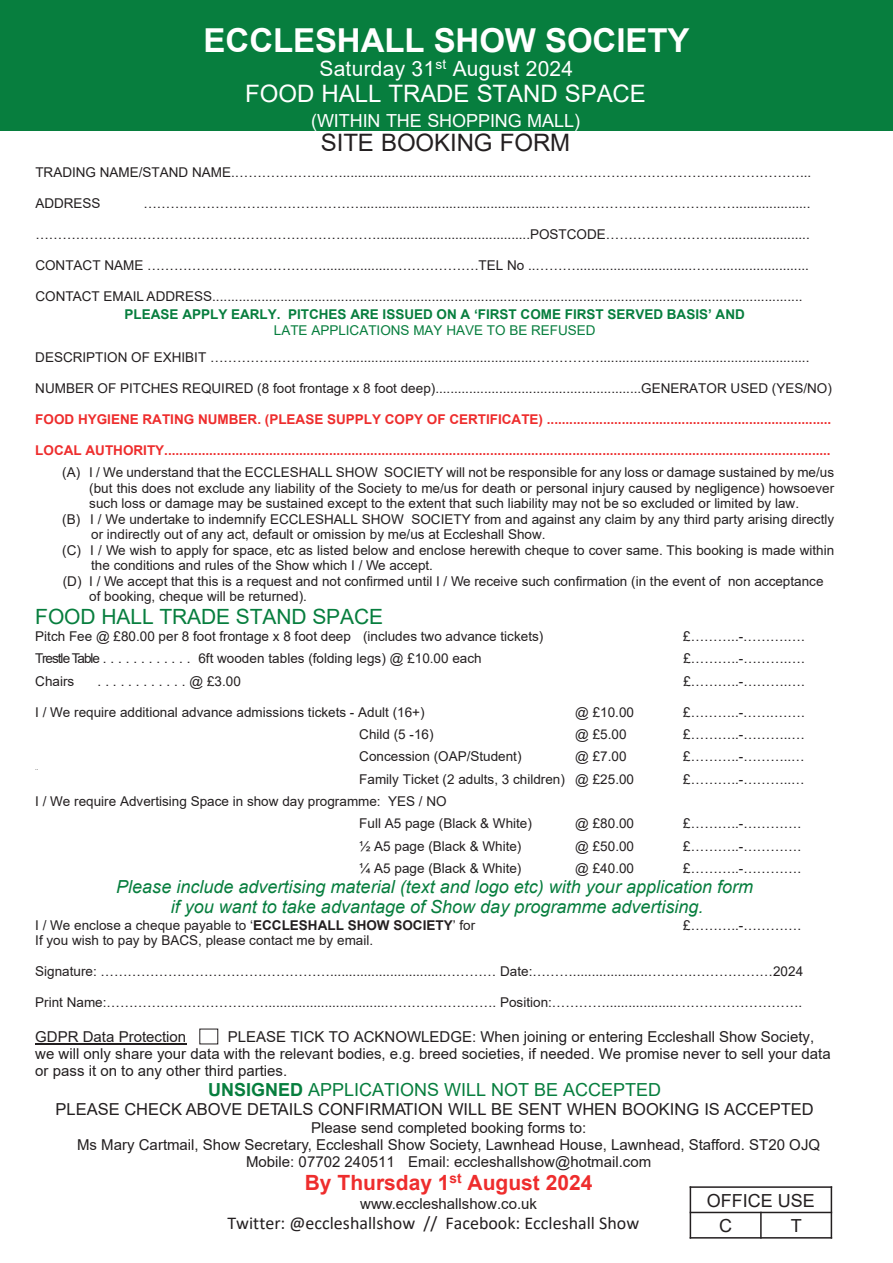
<style>
.page{position:relative;width:893px;height:1263px;background:#fff}
.page>*{position:absolute;margin:0;border:0;box-sizing:border-box;transform-origin:0 0}
.t1{font:700 33px "Arial";letter-spacing:-.005em;color:#fff}
.t2{font:24px "Arial";letter-spacing:-.005em;color:#fff}
.t3{font:24px "Arial";letter-spacing:-.005em;color:#231f20}
.t4{font:21px "Arial";letter-spacing:-.005em;color:#077e3e}
.t5{font:700 21px "Arial";color:#ee2d2d}
.t6{font:21px "Arial";letter-spacing:.015em;color:#fff}
.t7{font:italic 18px/20.7px "Arial";color:#077e3e;text-align:center}
.t8{font:18px "Calibri";color:#231f20}
.t9{font:18px "Arial";color:#077e3e}
.t10{font:18px "Arial";letter-spacing:-.005em;color:#fff}
.t11{font:18px/25.3px "Arial";color:#231f20}
.t12{font:16.5px "Arial";color:#231f20}
.t13{font:15px/17.2px "Arial";color:#231f20}
.t14{font:13.5px/22.4px "Arial";color:#231f20}
.t15{font:700 13.5px "Arial";color:#ee2d2d}
.t16{font:700 13.5px "Arial";color:#077e3e}
.t17{font:13.5px "Arial";color:#077e3e}
.t18{font:6px "Arial";color:#231f20}
.s1{font-weight:700}
</style>
<div class="page">
<div style="left:0;top:1px;width:893px;height:130px;background:#077e3e"></div>
<hr style="left:35px;top:1043px;width:151px;height:1px;background:#231f20">
<hr style="left:690px;top:1186px;width:142px;height:2px;background:#231f20">
<hr style="left:690px;top:1212px;width:142px;height:1px;background:#231f20">
<hr style="left:690px;top:1237px;width:142px;height:1px;background:#231f20">
<hr style="left:690px;top:1186px;width:1px;height:52px;background:#231f20">
<hr style="left:760px;top:1212px;width:2px;height:26px;background:#231f20">
<hr style="left:831px;top:1186px;width:1px;height:52px;background:#231f20">
<h1 class="t1" style="left:204px;top:28px;width:487px">ECCLESHALL SHOW SOCIETY</h1>
<h3 class="t6" style="left:319px;top:61px;width:255px">Saturday 31<sup>st</sup> August 2024</h3>
<h2 class="t2" style="left:245px;top:85px;width:402px">FOOD HALL TRADE STAND SPACE</h2>
<h3 class="t10" style="left:311px;top:113px;width:270px">(WITHIN THE SHOPPING MALL)</h3>
<h2 class="t3" style="left:321px;top:134px;width:251px">SITE BOOKING FORM</h2>
<p class="t14" style="left:35px;top:163px;width:777px">TRADING NAME/STAND NAME.……………………..................................................……………………………………………………...</p>
<p class="t14" style="left:35px;top:193px;width:67px">ADDRESS</p>
<p class="t14" style="left:143px;top:193px;width:669px">…………………………………………..................................................……………………………………....................</p>
<p class="t14" style="left:35px;top:224px;width:776px">………………….……………………………………………….........................................POSTCODE………………………......................</p>
<p class="t14" style="left:35px;top:255px;width:775px">CONTACT NAME …………………………………...................……………….TEL No ..………...............................……........................</p>
<p class="t14" style="left:35px;top:286px;width:769px">CONTACT EMAIL ADDRESS............................................................................................................................................................</p>
<p class="t16" style="left:125px;top:309px;width:622px">PLEASE APPLY EARLY. PITCHES ARE ISSUED ON A ‘FIRST COME FIRST SERVED BASIS’ AND</p>
<p class="t17" style="left:274px;top:325px;width:323px">LATE APPLICATIONS MAY HAVE TO BE REFUSED</p>
<p class="t14" style="left:35px;top:348px;width:776px">DESCRIPTION OF EXHIBIT …………………………..................................................……………........................................................</p>
<p class="t14" style="left:35px;top:378px;width:798px">NUMBER OF PITCHES REQUIRED (8 foot frontage x 8 foot deep).......................................................GENERATOR USED (YES/NO)</p>
<p class="t15" style="left:35px;top:414px;width:798px">FOOD HYGIENE RATING NUMBER. (PLEASE SUPPLY COPY OF CERTIFICATE) ............................................................................</p>
<p class="t15" style="left:35px;top:445px;width:797px">LOCAL AUTHORITY..................................................................................................................................................................................</p>
<p class="t14" style="left:62px;top:463px;width:773px">(A) I / We understand that the ECCLESHALL SHOW SOCIETY will not be responsible for any loss or damage sustained by me/us</p>
<p class="t14" style="left:89px;top:478px;width:746px">(but this does not exclude any liability of the Society to me/us for death or personal injury caused by negligence) howsoever</p>
<p class="t14" style="left:89px;top:494px;width:711px">such loss or damage may be sustained except to the extent that such liability may not be so excluded or limited by law.</p>
<p class="t14" style="left:62px;top:509px;width:773px">(B) I / We undertake to indemnify ECCLESHALL SHOW SOCIETY from and against any claim by any third party arising directly</p>
<p class="t14" style="left:91px;top:525px;width:456px">or indirectly out of any act, default or omission by me/us at Eccleshall Show.</p>
<p class="t14" style="left:62px;top:540px;width:773px">(C) I / We wish to apply for space, etc as listed below and enclose herewith cheque to cover same. This booking is made within</p>
<p class="t14" style="left:91px;top:556px;width:343px">the conditions and rules of the Show which I / We accept.</p>
<p class="t14" style="left:63px;top:571px;width:762px">(D) I / We accept that this is a request and not confirmed until I / We receive such confirmation (in the event of non acceptance</p>
<p class="t14" style="left:89px;top:587px;width:219px">of booking, cheque will be returned).</p>
<h3 class="t4" style="left:35px;top:608px;width:349px">FOOD HALL TRADE STAND SPACE</h3>
<p class="t14" style="left:35px;top:626px;width:510px">Pitch Fee @ £80.00 per 8 foot frontage x 8 foot deep (includes two advance tickets)</p>
<p class="t14" style="left:683px;top:626px;width:123px">£………..-……….….</p>
<p class="t14" style="left:35px;top:649px;width:448px">Trestle Table . . . . . . . . . . . . 6ft wooden tables (folding legs) @ £10.00 each</p>
<p class="t14" style="left:683px;top:649px;width:123px">£………..-……….….</p>
<p class="t14" style="left:35px;top:671px;width:41px">Chairs</p>
<p class="t14" style="left:98px;top:671px;width:145px">. . . . . . . . . . . . @ £3.00</p>
<p class="t14" style="left:683px;top:671px;width:123px">£………..-……….….</p>
<p class="t14" style="left:35px;top:702px;width:391px">I / We require additional advance admissions tickets - Adult (16+)</p>
<p class="t14" style="left:575px;top:702px;width:60px">@ £10.00</p>
<p class="t14" style="left:683px;top:702px;width:123px">£………..-…….…….</p>
<p class="t14" style="left:359px;top:724px;width:76px">Child (5 -16)</p>
<p class="t14" style="left:575px;top:724px;width:53px">@ £5.00</p>
<p class="t14" style="left:683px;top:724px;width:123px">£………..-………..…</p>
<p class="t14" style="left:359px;top:747px;width:164px">Concession (OAP/Student)</p>
<p class="t14" style="left:575px;top:747px;width:53px">@ £7.00</p>
<p class="t14" style="left:683px;top:747px;width:123px">£………..-………..…</p>
<p class="t18" style="left:35px;top:766px;width:5px">..</p>
<p class="t14" style="left:359px;top:769px;width:276px">Family Ticket (2 adults, 3 children) @ £25.00</p>
<p class="t14" style="left:683px;top:769px;width:123px">£………..-………..…</p>
<p class="t14" style="left:359px;top:791px;width:174px;text-indent:-324px">I / We require Advertising Space in show day programme: YES / NO<br>Full A5 page (Black &amp; White)</p>
<p class="t14" style="left:575px;top:814px;width:60px">@ £80.00</p>
<p class="t14" style="left:683px;top:814px;width:119px">£………..-………….</p>
<p class="t14" style="left:359px;top:836px;width:164px">½ A5 page (Black &amp; White)</p>
<p class="t14" style="left:575px;top:836px;width:60px">@ £50.00</p>
<p class="t14" style="left:683px;top:836px;width:119px">£………..-………….</p>
<p class="t14" style="left:359px;top:858px;width:164px">¼ A5 page (Black &amp; White)</p>
<p class="t14" style="left:575px;top:858px;width:60px">@ £40.00</p>
<p class="t14" style="left:683px;top:858px;width:119px">£………..-………….</p>
<h3 class="t7" style="left:116px;top:878px;width:638px">Please include advertising material (text and logo etc) with your application form if you want to take advantage of Show day programme advertising.</h3>
<p class="t14" style="left:35px;top:915px;width:441px">I / We enclose a cheque payable to ‘<span class="s1">ECCLESHALL SHOW SOCIETY</span>’ for</p>
<p class="t14" style="left:683px;top:915px;width:119px">£………..-………….</p>
<p class="t14" style="left:35px;top:931px;width:339px">If you wish to pay by BACS, please contact me by email.</p>
<p class="t14" style="left:35px;top:962px;width:769px">Signature: ……………………………………………..............................………… Date:………....................……….………………2024</p>
<p class="t14" style="left:35px;top:993px;width:768px">Print Name:………………………………...............................……………………. Position:…………...................……………………….</p>
<p class="t13" style="left:35px;top:1029px;width:152px">GDPR Data Protection</p>
<p class="t13" style="left:35px;top:1029px;width:797px;text-indent:193px">PLEASE TICK TO ACKNOWLEDGE: When joining or entering Eccleshall Show Society, we will only share your data with the relevant bodies, e.g. breed societies, if needed. We promise never to sell your data or pass it on to any other third parties.</p>
<h3 class="t9" style="left:208px;top:1082px;width:455px"><span class="s1">UNSIGNED</span> APPLICATIONS WILL NOT BE ACCEPTED</h3>
<p class="t12" style="left:56px;top:1103px;width:760px">PLEASE CHECK ABOVE DETAILS CONFIRMATION WILL BE SENT WHEN BOOKING IS ACCEPTED</p>
<p class="t13" style="left:77px;top:1120px;width:744px;text-align:center">Please send completed booking forms to:<br>Ms Mary Cartmail, Show Secretary, Eccleshall Show Society, Lawnhead House, Lawnhead, Stafford. ST20 OJQ<br>Mobile: 07702 240511 Email: eccleshallshow@hotmail.com</p>
<h3 class="t5" style="left:305px;top:1174px;width:289px">By Thursday 1<sup>st</sup> August 2024</h3>
<p class="t13" style="left:360px;top:1196px;width:178px">www.eccleshallshow.co.uk</p>
<h3 class="t8" style="left:227px;top:1216px;width:413px">Twitter: @eccleshallshow // Facebook: Eccleshall Show</h3>
<h3 class="t11" style="left:719px;top:1189px;width:97px;text-indent:-12px">OFFICE USE<br>C</h3>
<h3 class="t11" style="left:791px;top:1214px;width:12px">T</h3>
</div>
